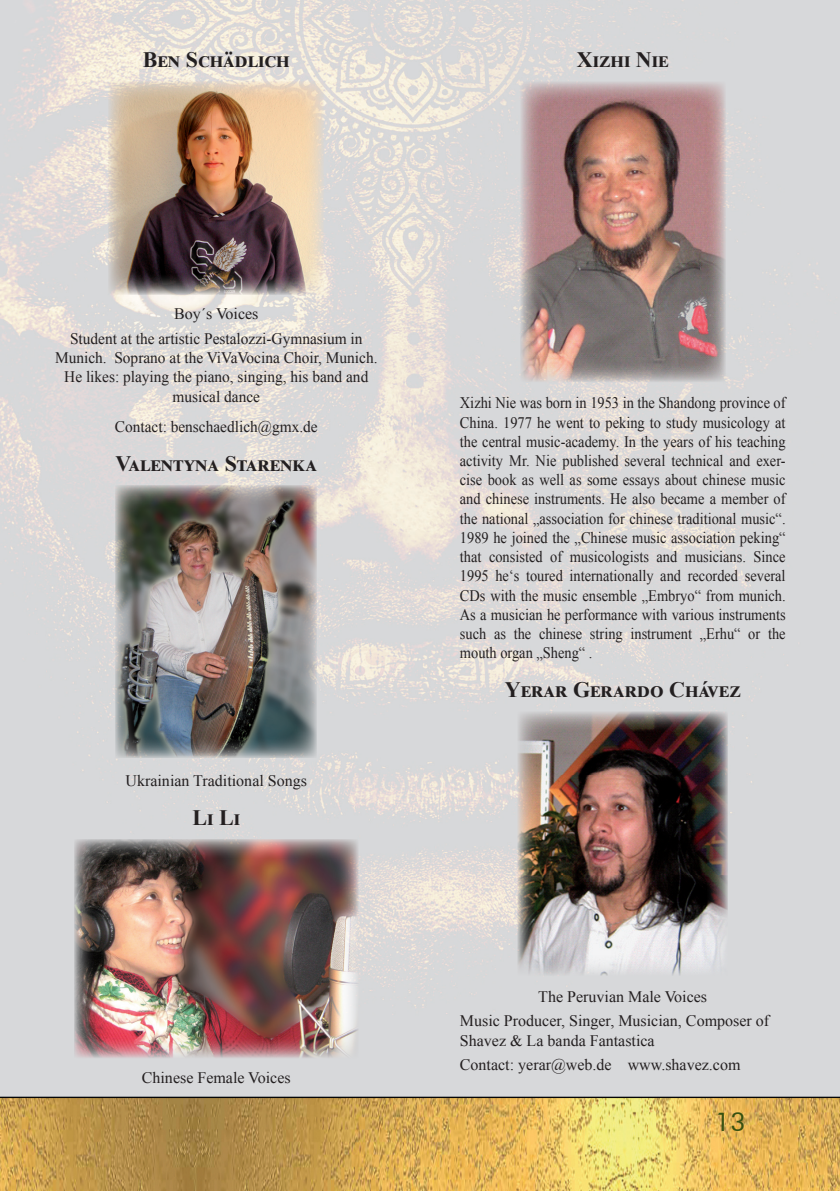
<style>
.page{position:relative;width:840px;height:1191px;background:#fff}
.page>*{position:absolute;margin:0;border:0;box-sizing:border-box;transform-origin:0 0}
.t1{font:26px "Futura BT";color:#375111}
.t2{font:700 22px "Times New Roman";letter-spacing:.025em;color:#231f20}
.t3{font:700 22px "Times New Roman";color:#231f20}
.t4{font:16px/19.2px "Times New Roman";color:#231f20;text-align:justify;scale:.9 1}
.t5{font:16px/24.8px "Times New Roman";color:#231f20}
.t6{font:16px/19.2px "Times New Roman";color:#231f20;text-align:center;scale:.96 1}
</style>
<div class="page">
<img style="left:0;top:0;width:839px;height:1191px">
<img style="left:108px;top:81px;width:216px;height:213px">
<img style="left:116px;top:486px;width:201px;height:271px">
<img style="left:74px;top:839px;width:284px;height:219px">
<img style="left:519px;top:81px;width:206px;height:301px">
<img style="left:517px;top:711px;width:210px;height:264px">
<h2 class="t3" style="left:143px;top:43px;width:147px">Ben Schädlich</h2>
<h2 class="t2" style="left:576px;top:43px;width:93px">Xizhi Nie</h2>
<p class="t5" style="left:70px;top:301px;width:294px;text-align:center">Boy´s Voices<br>Student at the artistic Pestalozzi-Gymnasium in</p>
<p class="t6" style="left:55px;top:348px;width:337px">Munich. Soprano at the ViVaVocina Choir, Munich.<br>He likes: playing the piano, singing, his band and musical dance</p>
<p class="t6" style="left:115px;top:417px;width:213px">Contact: benschaedlich@gmx.de</p>
<h2 class="t2" style="left:115px;top:448px;width:202px">Valentyna Starenka</h2>
<p class="t5" style="left:125px;top:767px;width:183px">Ukrainian Traditional Songs</p>
<h2 class="t2" style="left:192px;top:801px;width:49px">Li Li</h2>
<p class="t5" style="left:142px;top:1064px;width:150px">Chinese Female Voices</p>
<p class="t4" style="left:459px;top:393px;width:363px">Xizhi Nie was born in 1953 in the Shandong province of China. 1977 he went to peking to study musicology at the central music-academy. In the years of his teaching activity Mr. Nie published several technical and exer&shy;cise book as well as some essays about chinese music and chinese instruments. He also became a member of the national „association for chinese traditional music“.<br>1989 he joined the „Chinese music association peking“ that consisted of musicologists and musicians. Since 1995 he‘s toured internationally and recorded several CDs with the music ensemble „Embryo“ from munich.<br>As a musician he performance with various instruments such as the chinese string instrument „Erhu“ or the mouth organ „Sheng“ .</p>
<h2 class="t2" style="left:504px;top:674px;width:237px">Yerar Gerardo Chávez</h2>
<p class="t5" style="left:459px;top:983px;width:310px;text-indent:78px">The Peruvian Male Voices<br>Music Producer, Singer, Musician, Composer of</p>
<p class="t5" style="left:459px;top:1027px;width:282px">Shavez &amp; La banda Fantastica<br>Contact: yerar@web.de www.shavez.com</p>
<h1 class="t1" style="left:714px;top:1106px;width:32px">13</h1>
</div>
